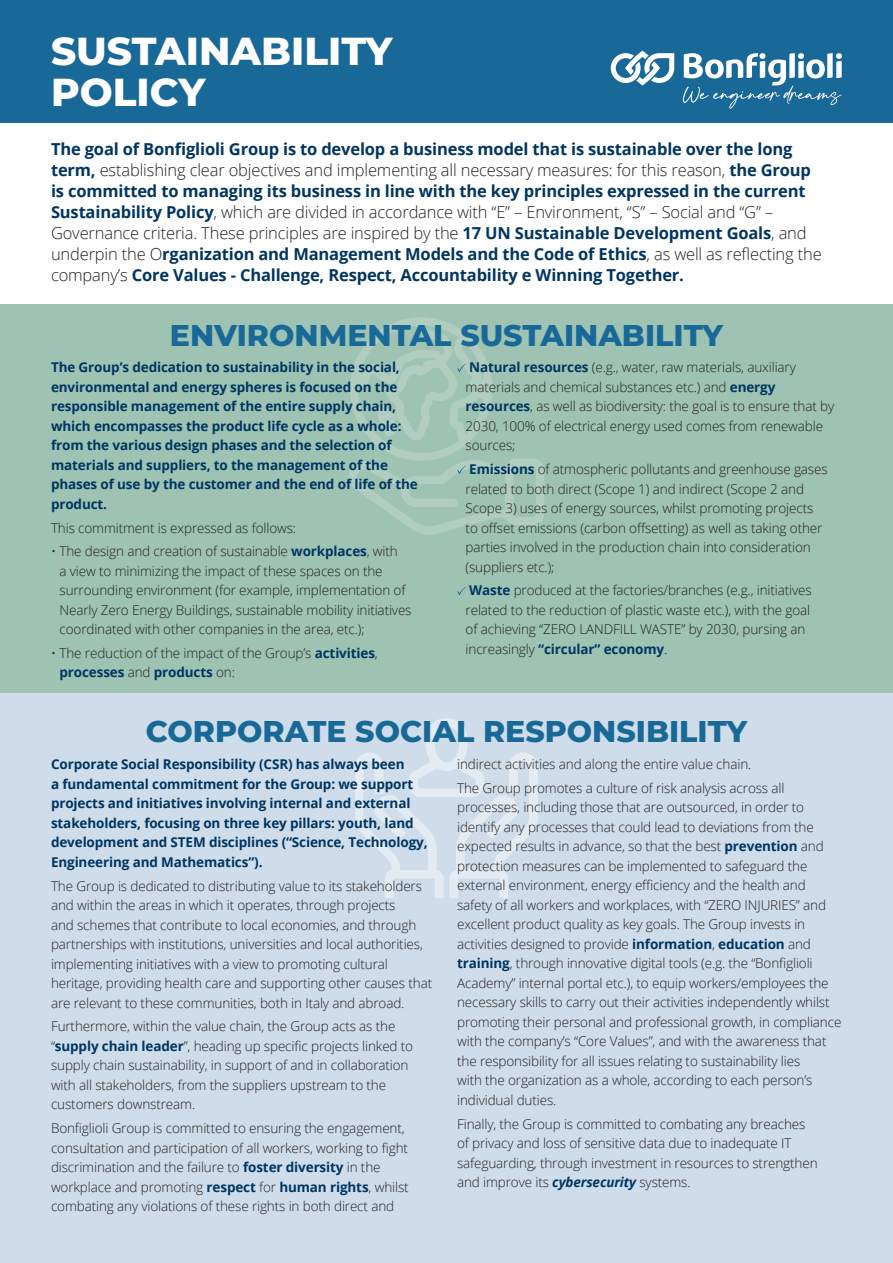
<style>
.page{position:relative;width:893px;height:1263px;background:#fff}
.page>*{position:absolute;margin:0;border:0;box-sizing:border-box;transform-origin:0 0}
.t1{font:800 39px/40.5px "Montserrat";color:#fff}
.t2{font:800 30px "Montserrat";color:#196998}
.t3{font:700 16.5px/21px "Open Sans";letter-spacing:-.01em;color:#003562}
.t4{font:300 13.5px/19.5px "Open Sans";letter-spacing:-.01em;color:#231f20}
.t5{font:700 13.5px/19.5px "Open Sans";letter-spacing:-.01em;color:#003562}
.s1{font-weight:300;color:#231f20}
.s2{font-weight:700;color:#003562}
.s3{font-weight:700;font-style:italic;color:#003562}
</style>
<div class="page">
<div style="left:0;top:304px;width:893px;height:389px;background:#9ec3b2"></div>
<div style="left:0;top:693px;width:893px;height:570px;background:#cfddea"></div>
<svg style="left:349px;top:317px;width:195px;height:218px"></svg>
<svg style="left:457px;top:587px;width:9px;height:8px"></svg>
<svg style="left:355px;top:718px;width:183px;height:180px"></svg>
<div style="left:0;top:0;width:893px;height:122px;background:#196998"></div>
<svg style="left:611px;top:51px;width:63px;height:34px"></svg>
<svg style="left:683px;top:53px;width:159px;height:56px"></svg>
<h1 class="t1" style="left:51px;top:29px;width:343px">SUSTAINABILITY<br>POLICY</h1>
<p class="t3" style="left:51px;top:138px;width:772px">The goal of Bonfiglioli Group is to develop a business model that is sustainable over the long term, <span class="s1">establishing clear objectives and implementing all necessary measures: for this reason,</span> the Group is committed to managing its business in line with the key principles expressed in the current Sustainability Policy<span class="s1">, which are divided in accordance with “E” – Environment, “S” – Social and “G” – Governance criteria. These principles are inspired by the</span> 17 UN Sustainable Development Goals<span class="s1">, and underpin the O</span>rganization and Management Models and the Code of Ethics<span class="s1">, as well as reflecting the company’s</span> Core Values - Challenge, Respect, Accountability e Winning Together.</p>
<h2 class="t2" style="left:170px;top:314px;width:554px">ENVIRONMENTAL SUSTAINABILITY</h2>
<p class="t5" style="left:51px;top:357px;width:368px">The Group’s dedication to sustainability in the social, environmental and energy spheres is focused on the responsible management of the entire supply chain, which encompasses the product life cycle as a whole: from the various design phases and the selection of materials and suppliers, to the management of the phases of use by the customer and the end of life of the product.</p>
<p class="t4" style="left:51px;top:517px;width:247px">This commitment is expressed as follows:</p>
<p class="t4" style="left:60px;top:541px;width:354px;text-indent:-9px">• The design and creation of sustainable <span class="s2">workplaces</span>, with<br>a view to minimizing the impact of these spaces on the surrounding environment (for example, implementation of Nearly Zero Energy Buildings, sustainable mobility initiatives coordinated with other companies in the area, etc.);</p>
<p class="t4" style="left:60px;top:643px;width:320px;text-indent:-9px">• The reduction of the impact of the Group’s <span class="s2">activities</span>, <span class="s2">processes</span> and <span class="s2">products</span> on:</p>
<p class="t4" style="left:466px;top:357px;width:370px"><span class="s2">Natural resources</span> (e.g., water, raw materials, auxiliary materials and chemical substances etc.) and <span class="s2">energy resources</span>, as well as biodiversity: the goal is to ensure that by 2030, 100% of electrical energy used comes from renewable sources;</p>
<p class="t4" style="left:466px;top:459px;width:364px"><span class="s2">Emissions</span> of atmospheric pollutants and greenhouse gases related to both direct (Scope 1) and indirect (Scope 2 and Scope 3) uses of energy sources, whilst promoting projects to offset emissions (carbon offsetting) as well as taking other parties involved in the production chain into consideration (suppliers etc.);</p>
<p class="t4" style="left:466px;top:580px;width:348px"><span class="s2">Waste</span> produced at the factories/branches (e.g., initiatives related to the reduction of plastic waste etc.), with the goal of achieving “ZERO LANDFILL WASTE” by 2030, pursing an increasingly <span class="s2">“circular” economy</span>.</p>
<h2 class="t2" style="left:146px;top:709px;width:603px">CORPORATE SOCIAL RESPONSIBILITY</h2>
<p class="t5" style="left:51px;top:754px;width:378px">Corporate Social Responsibility (CSR) has always been<br>a fundamental commitment for the Group: we support projects and initiatives involving internal and external stakeholders, focusing on three key pillars: youth, land development and STEM disciplines (“Science, Technology, Engineering and Mathematics”).</p>
<p class="t4" style="left:51px;top:875px;width:383px">The Group is dedicated to distributing value to its stakeholders and within the areas in which it operates, through projects<br>and schemes that contribute to local economies, and through partnerships with institutions, universities and local authorities, implementing initiatives with a view to promoting cultural heritage, providing health care and supporting other causes that are relevant to these communities, both in Italy and abroad.</p>
<p class="t4" style="left:51px;top:1016px;width:364px">Furthermore, within the value chain, the Group acts as the “<span class="s2">supply chain leader</span>”, heading up specific projects linked to supply chain sustainability, in support of and in collaboration with all stakeholders, from the suppliers upstream to the customers downstream.</p>
<p class="t4" style="left:51px;top:1118px;width:359px">Bonfiglioli Group is committed to ensuring the engagement, consultation and participation of all workers, working to fight discrimination and the failure to <span class="s2">foster diversity</span> in the workplace and promoting <span class="s2">respect</span> for <span class="s2">human rights</span>, whilst combating any violations of these rights in both direct and</p>
<p class="t4" style="left:457px;top:752px;width:329px;line-height:23.7px">indirect activities and along the entire value chain.<br>The Group promotes a culture of risk analysis across all</p>
<p class="t4" style="left:457px;top:797px;width:386px">processes, including those that are outsourced, in order to identify any processes that could lead to deviations from the expected results in advance, so that the best <span class="s2">prevention</span> and protection measures can be implemented to safeguard the external environment, energy efficiency and the health and safety of all workers and workplaces, with “ZERO INJURIES” and excellent product quality as key goals. The Group invests in activities designed to provide <span class="s2">information</span>, <span class="s2">education</span> and <span class="s2">training</span>, through innovative digital tools (e.g. the “Bonfiglioli Academy” internal portal etc.), to equip workers/employees the necessary skills to carry out their activities independently whilst promoting their personal and professional growth, in compliance with the company’s “Core Values”, and with the awareness that the responsibility for all issues relating to sustainability lies<br>with the organization as a whole, according to each person’s individual duties.</p>
<p class="t4" style="left:457px;top:1114px;width:362px">Finally, the Group is committed to combating any breaches of privacy and loss of sensitive data due to inadequate IT safeguarding, through investment in resources to strengthen and improve its <span class="s3">cybersecurity</span> systems.</p>
</div>
